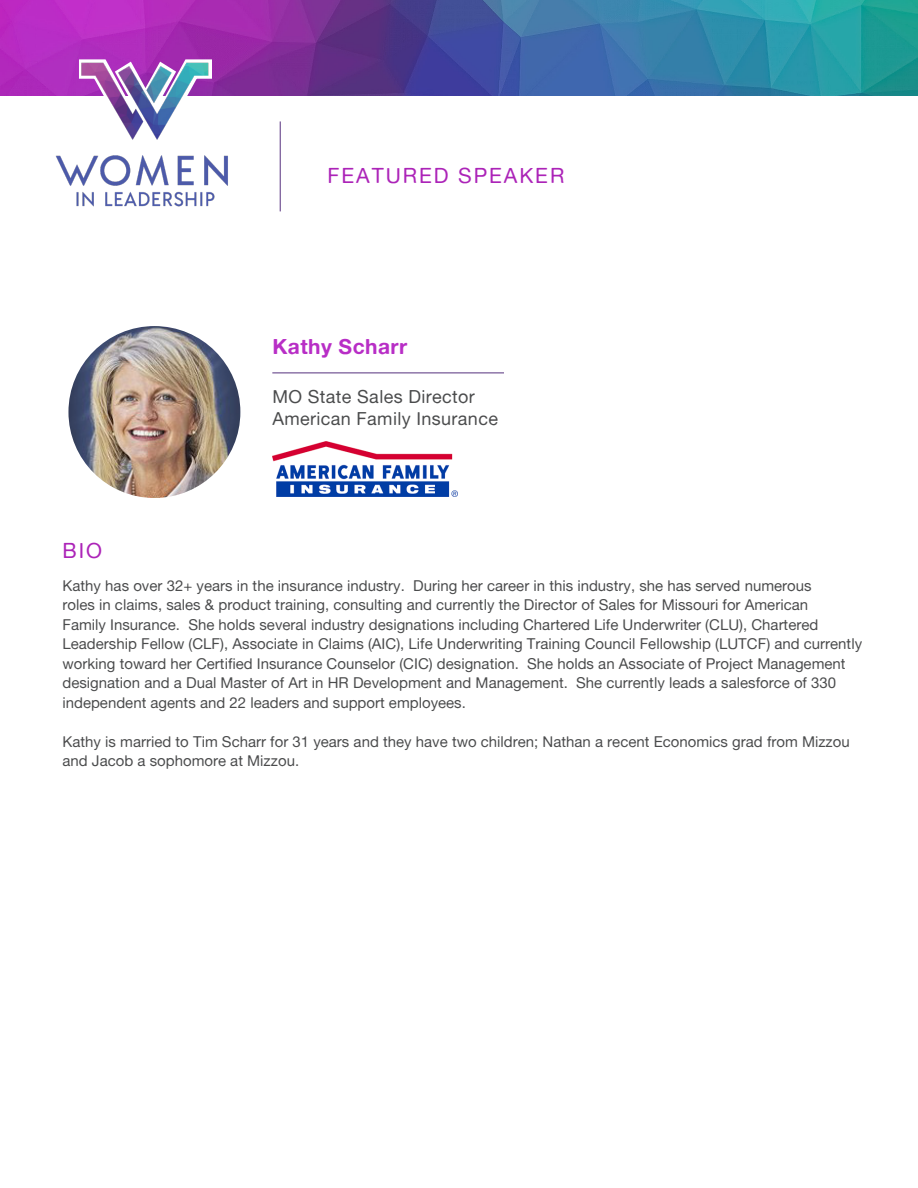
<style>
.page{position:relative;width:918px;height:1188px;background:#fff}
.page>*{position:absolute;margin:0;border:0;box-sizing:border-box;transform-origin:0 0}
.t1{font:21px "Alte Haas Grotesk";letter-spacing:.09em;color:#ac24b8}
.t2{font:21px "Alte Haas Grotesk Bold";letter-spacing:.02em;color:#b82ec6}
.t3{font:18px "Alte Haas Grotesk";letter-spacing:.02em;color:#4b4c4d}
.t4{font:15px/19.5px "Alte Haas Grotesk";color:#4b4c4d}
</style>
<div class="page">
<img style="left:0;top:0;width:918px;height:95px">
<img style="left:49px;top:40px;width:193px;height:167px">
<hr style="left:280px;top:121px;width:1px;height:90px;background:#55307e">
<img style="left:68px;top:326px;width:172px;height:172px;border-radius:86px">
<img style="left:272px;top:441px;width:185px;height:55px">
<hr style="left:272px;top:373px;width:232px;height:1px;background:#55307e">
<p class="t1" style="left:328px;top:163px;width:238px">FEATURED SPEAKER</p>
<p class="t2" style="left:272px;top:334px;width:136px">Kathy Scharr</p>
<p class="t1" style="left:62px;top:538px;width:41px">BIO</p>
<p class="t3" style="left:272px;top:386px;width:204px">MO State Sales Director</p>
<p class="t3" style="left:272px;top:407px;width:227px">American Family Insurance</p>
<p class="t4" style="left:62px;top:575px;width:801px">Kathy has over 32+ years in the insurance industry. During her career in this industry, she has served numerous<br>roles in claims, sales &amp; product training, consulting and currently the Director of Sales for Missouri for American<br>Family Insurance. She holds several industry designations including Chartered Life Underwriter (CLU), Chartered Leadership Fellow (CLF), Associate in Claims (AIC), Life Underwriting Training Council Fellowship (LUTCF) and currently working toward her Certified Insurance Counselor (CIC) designation. She holds an Associate of Project Management designation and a Dual Master of Art in HR Development and Management. She currently leads a salesforce of 330 independent agents and 22 leaders and support employees.</p>
<p class="t4" style="left:62px;top:731px;width:789px">Kathy is married to Tim Scharr for 31 years and they have two children; Nathan a recent Economics grad from Mizzou and Jacob a sophomore at Mizzou.</p>
</div>
